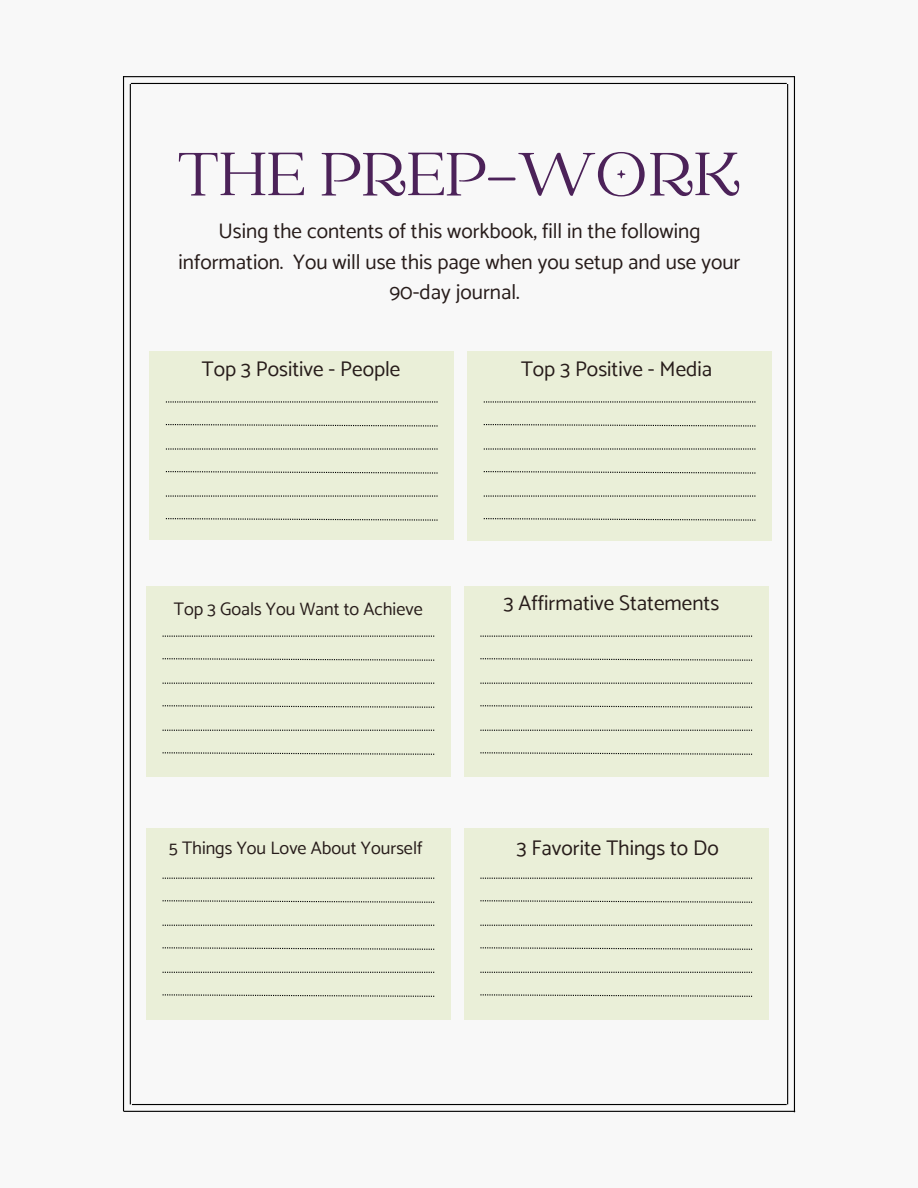
<style>
.page{position:relative;width:918px;height:1188px;background:#f8f8f8}
.page>*{position:absolute;margin:0;border:0;box-sizing:border-box;transform-origin:0 0}
.t1{font:67.8px "Catchy Mager";color:#4c2259}
.t2{font:21.15px/30.3px "Catamaran";color:#271c1a;text-align:center}
.t3{font:18.15px "Catamaran";color:#271c1a}
</style>
<div class="page">
<hr style="left:124px;top:1111px;width:671px;height:1px;background:#000">
<hr style="left:132px;top:1104px;width:655px;height:1px;background:#000">
<hr style="left:131px;top:83px;width:656px;height:1px;background:#000">
<hr style="left:123px;top:76px;width:672px;height:1px;background:#000">
<hr style="left:123px;top:76px;width:1px;height:1035px;background:#000">
<hr style="left:130px;top:84px;width:1px;height:1020px;background:#000">
<hr style="left:787px;top:84px;width:1px;height:1020px;background:#000">
<hr style="left:794px;top:76px;width:1px;height:1036px;background:#000">
<div style="left:149px;top:352px;width:305px;height:188px;background:#eaefd8"></div>
<svg style="left:166px;top:401px;width:272px;height:2px"></svg>
<svg style="left:166px;top:424px;width:272px;height:3px"></svg>
<svg style="left:166px;top:448px;width:272px;height:2px"></svg>
<svg style="left:166px;top:471px;width:272px;height:3px"></svg>
<svg style="left:166px;top:495px;width:272px;height:2px"></svg>
<svg style="left:166px;top:518px;width:272px;height:3px"></svg>
<div style="left:467px;top:352px;width:305px;height:189px;background:#eaefd8"></div>
<svg style="left:484px;top:401px;width:271px;height:2px"></svg>
<svg style="left:484px;top:424px;width:271px;height:3px"></svg>
<svg style="left:484px;top:448px;width:271px;height:2px"></svg>
<svg style="left:484px;top:471px;width:271px;height:3px"></svg>
<svg style="left:484px;top:495px;width:271px;height:2px"></svg>
<svg style="left:484px;top:518px;width:271px;height:3px"></svg>
<div style="left:146px;top:586px;width:305px;height:190px;background:#eaefd8"></div>
<svg style="left:163px;top:636px;width:271px;height:1px"></svg>
<svg style="left:163px;top:658px;width:271px;height:3px"></svg>
<svg style="left:163px;top:683px;width:271px;height:1px"></svg>
<svg style="left:163px;top:705px;width:271px;height:3px"></svg>
<svg style="left:163px;top:730px;width:271px;height:1px"></svg>
<svg style="left:163px;top:752px;width:271px;height:3px"></svg>
<div style="left:464px;top:586px;width:305px;height:190px;background:#eaefd8"></div>
<svg style="left:480px;top:636px;width:272px;height:1px"></svg>
<svg style="left:480px;top:658px;width:272px;height:3px"></svg>
<svg style="left:480px;top:683px;width:272px;height:1px"></svg>
<svg style="left:480px;top:705px;width:272px;height:3px"></svg>
<svg style="left:480px;top:730px;width:272px;height:1px"></svg>
<svg style="left:480px;top:752px;width:272px;height:3px"></svg>
<div style="left:146px;top:828px;width:305px;height:192px;background:#eaefd8"></div>
<svg style="left:163px;top:878px;width:271px;height:1px"></svg>
<svg style="left:163px;top:900px;width:271px;height:3px"></svg>
<svg style="left:163px;top:925px;width:271px;height:1px"></svg>
<svg style="left:163px;top:947px;width:271px;height:3px"></svg>
<svg style="left:163px;top:972px;width:271px;height:1px"></svg>
<svg style="left:163px;top:994px;width:271px;height:3px"></svg>
<div style="left:464px;top:828px;width:305px;height:192px;background:#eaefd8"></div>
<svg style="left:480px;top:878px;width:272px;height:1px"></svg>
<svg style="left:480px;top:900px;width:272px;height:3px"></svg>
<svg style="left:480px;top:925px;width:272px;height:1px"></svg>
<svg style="left:480px;top:947px;width:272px;height:3px"></svg>
<svg style="left:480px;top:972px;width:272px;height:1px"></svg>
<svg style="left:480px;top:994px;width:272px;height:3px"></svg>
<p class="t1" style="left:177px;top:142px;width:565px">THE PREP-WORK</p>
<p class="t2" style="left:179px;top:216px;width:563px">Using the contents of this workbook, fill in the following information. You will use this page when you setup and use your<br>90-day journal.</p>
<p class="t2" style="left:202px;top:354px;width:200px">Top 3 Positive - People</p>
<p class="t2" style="left:521px;top:354px;width:193px">Top 3 Positive - Media</p>
<p class="t3" style="left:174px;top:598px;width:250px">Top 3 Goals You Want to Achieve</p>
<p class="t2" style="left:504px;top:587px;width:217px">3 Affirmative Statements</p>
<p class="t3" style="left:169px;top:837px;width:255px">5 Things You Love About Yourself</p>
<p class="t2" style="left:517px;top:833px;width:204px">3 Favorite Things to Do</p>
</div>
